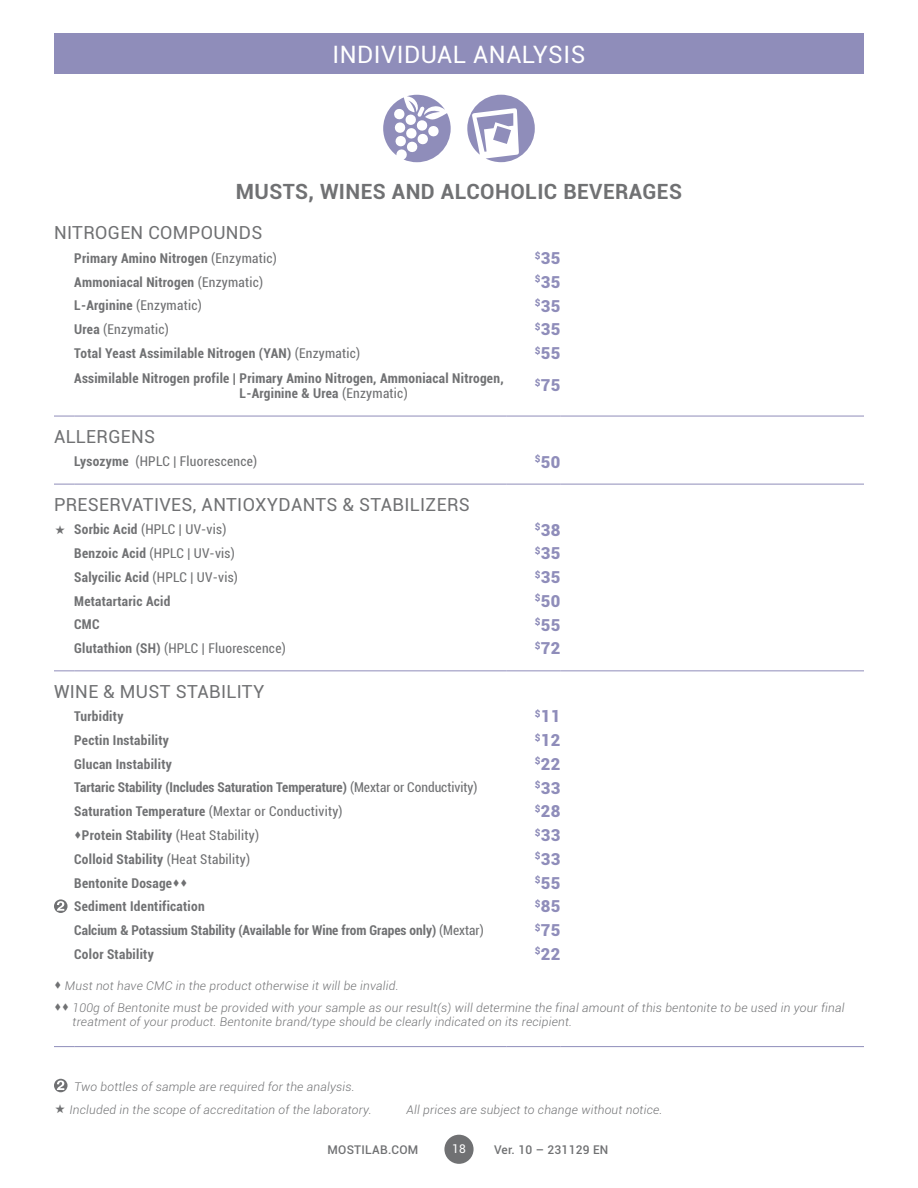
<style>
.page{position:relative;width:918px;height:1188px;background:#fff}
.page>*{position:absolute;margin:0;border:0;box-sizing:border-box;transform-origin:0 0}
.t1{font:24px "Roboto";color:#fff}
.t2{font:700 21px "Roboto";letter-spacing:.02em;color:#707173}
.t3{font:18px "Roboto";letter-spacing:.02em;color:#707173}
.t4{font:900 16.5px "Roboto";letter-spacing:.02em;color:#8f8dba}
.t5{font:700 condensed 13.5px/15px "Roboto";letter-spacing:.02em;color:#707173}
.t6{font:condensed 13.5px "Roboto";letter-spacing:.02em;color:#707173}
.t7{font:700 condensed 13.5px "Roboto";color:#707173}
.t8{font:italic 300 12px/23px "Roboto";letter-spacing:.02em;color:#707173}
.t9{font:500 12px "Roboto";letter-spacing:.02em;color:#707173}
.t10{font:12px "Roboto";color:#fff}
.s1{font-weight:400}
.s2{font-weight:700}
</style>
<div class="page">
<div style="left:444px;top:1135px;width:30px;height:29px;background:#707173;border-radius:50%"></div>
<div style="left:54px;top:34px;width:810px;height:40px;background:#8f8dba"></div>
<svg style="left:54px;top:1079px;width:14px;height:13px"></svg>
<svg style="left:54px;top:416px;width:20px;height:1px"></svg>
<hr style="left:74px;top:416px;width:432px;height:1px;background:#8f8dba">
<hr style="left:506px;top:416px;width:54px;height:1px;background:#8f8dba">
<hr style="left:560px;top:416px;width:304px;height:1px;background:#8f8dba">
<svg style="left:383px;top:95px;width:68px;height:67px"></svg>
<svg style="left:467px;top:95px;width:68px;height:67px"></svg>
<svg style="left:54px;top:484px;width:20px;height:1px"></svg>
<hr style="left:74px;top:484px;width:432px;height:1px;background:#8f8dba">
<hr style="left:506px;top:484px;width:54px;height:1px;background:#8f8dba">
<hr style="left:560px;top:484px;width:304px;height:1px;background:#8f8dba">
<svg style="left:54px;top:670px;width:20px;height:1px"></svg>
<hr style="left:74px;top:670px;width:432px;height:1px;background:#8f8dba">
<hr style="left:506px;top:670px;width:54px;height:1px;background:#8f8dba">
<hr style="left:560px;top:670px;width:304px;height:1px;background:#8f8dba">
<svg style="left:54px;top:1046px;width:20px;height:1px"></svg>
<hr style="left:74px;top:1046px;width:432px;height:1px;background:#8f8dba">
<hr style="left:506px;top:1046px;width:54px;height:1px;background:#8f8dba">
<hr style="left:560px;top:1046px;width:304px;height:1px;background:#8f8dba">
<svg style="left:54px;top:899px;width:14px;height:14px"></svg>
<h1 class="t1" style="left:333px;top:38px;width:104px">INDIVIDUAL</h1>
<h1 class="t1" style="left:473px;top:38px;width:30px">ANALYSIS</h1>
<h2 class="t2" style="left:236px;top:177px;width:171px">MUSTS, WINES AND</h2>
<h2 class="t2" style="left:441px;top:177px;width:241px">ALCOHOLIC BEVERAGES</h2>
<h3 class="t3" style="left:54px;top:220px;width:210px">NITROGEN COMPOUNDS</h3>
<p class="t5" style="left:74px;top:250px;width:204px">Primary Amino Nitrogen <span class="s1">(Enzymatic)</span></p>
<p class="t4" style="left:535px;top:246px;width:27px"><sup>$</sup>35</p>
<p class="t5" style="left:74px;top:274px;width:191px">Ammoniacal Nitrogen <span class="s1">(Enzymatic)</span></p>
<p class="t4" style="left:535px;top:270px;width:27px"><sup>$</sup>35</p>
<p class="t6" style="left:74px;top:296px;width:129px"><span class="s2">L-Arginine</span> (Enzymatic)</p>
<p class="t4" style="left:535px;top:294px;width:27px"><sup>$</sup>35</p>
<p class="t6" style="left:74px;top:320px;width:96px"><span class="s2">Urea</span> (Enzymatic)</p>
<p class="t4" style="left:535px;top:318px;width:27px"><sup>$</sup>35</p>
<p class="t5" style="left:74px;top:345px;width:288px">Total Yeast Assimilable Nitrogen (YAN) <span class="s1">(Enzymatic)</span></p>
<p class="t4" style="left:535px;top:342px;width:27px"><sup>$</sup>55</p>
<p class="t5" style="left:240px;top:370px;width:266px;text-indent:-165px">Assimilable Nitrogen profile | Primary Amino Nitrogen, Ammoniacal Nitrogen,<br>L-Arginine &amp; Urea <span class="s1">(Enzymatic)</span></p>
<p class="t4" style="left:535px;top:374px;width:27px"><sup>$</sup>75</p>
<h3 class="t3" style="left:54px;top:424px;width:103px">ALLERGENS</h3>
<p class="t6" style="left:74px;top:452px;width:185px"><span class="s2">Lysozyme</span> (HPLC | Fluorescence)</p>
<p class="t4" style="left:535px;top:450px;width:27px"><sup>$</sup>50</p>
<h3 class="t3" style="left:54px;top:492px;width:417px">PRESERVATIVES, ANTIOXYDANTS &amp; STABILIZERS</h3>
<p class="t6" style="left:74px;top:520px;width:154px"><span class="s2">Sorbic Acid</span> (HPLC | UV-vis)</p>
<p class="t4" style="left:535px;top:518px;width:27px"><sup>$</sup>38</p>
<p class="t6" style="left:74px;top:544px;width:162px"><span class="s2">Benzoic Acid</span> (HPLC | UV-vis)</p>
<p class="t4" style="left:535px;top:542px;width:27px"><sup>$</sup>35</p>
<p class="t5" style="left:74px;top:569px;width:165px">Salycilic Acid <span class="s1">(HPLC | UV-vis)</span></p>
<p class="t4" style="left:535px;top:566px;width:27px"><sup>$</sup>35</p>
<p class="t5" style="left:74px;top:593px;width:98px">Metatartaric Acid</p>
<p class="t4" style="left:535px;top:589px;width:27px"><sup>$</sup>50</p>
<p class="t5" style="left:74px;top:617px;width:26px">CMC</p>
<p class="t4" style="left:535px;top:613px;width:27px"><sup>$</sup>55</p>
<p class="t6" style="left:74px;top:639px;width:213px"><span class="s2">Glutathion (SH)</span> (HPLC | Fluorescence)</p>
<p class="t4" style="left:535px;top:637px;width:27px"><sup>$</sup>72</p>
<h3 class="t3" style="left:54px;top:678px;width:212px">WINE &amp; MUST STABILITY</h3>
<p class="t5" style="left:74px;top:708px;width:51px">Turbidity</p>
<p class="t4" style="left:535px;top:705px;width:27px"><sup>$</sup>11</p>
<p class="t5" style="left:74px;top:732px;width:96px">Pectin Instability</p>
<p class="t4" style="left:535px;top:729px;width:27px"><sup>$</sup>12</p>
<p class="t5" style="left:74px;top:756px;width:99px">Glucan Instability</p>
<p class="t4" style="left:535px;top:752px;width:27px"><sup>$</sup>22</p>
<p class="t7" style="left:74px;top:778px;width:405px">Tartaric Stability (Includes Saturation Temperature) <span class="s1">(Mextar or Conductivity)</span></p>
<p class="t4" style="left:535px;top:776px;width:27px"><sup>$</sup>33</p>
<p class="t6" style="left:74px;top:802px;width:270px"><span class="s2">Saturation Temperature</span> (Mextar or Conductivity)</p>
<p class="t4" style="left:535px;top:800px;width:27px"><sup>$</sup>28</p>
<p class="t5" style="left:74px;top:827px;width:186px">•Protein Stability <span class="s1">(Heat Stability)</span></p>
<p class="t4" style="left:535px;top:824px;width:27px"><sup>$</sup>33</p>
<p class="t5" style="left:74px;top:851px;width:177px">Colloid Stability <span class="s1">(Heat Stability)</span></p>
<p class="t4" style="left:535px;top:847px;width:27px"><sup>$</sup>33</p>
<p class="t5" style="left:74px;top:875px;width:115px">Bentonite Dosage••</p>
<p class="t4" style="left:535px;top:871px;width:27px"><sup>$</sup>55</p>
<p class="t5" style="left:74px;top:898px;width:132px">Sediment Identification</p>
<p class="t4" style="left:535px;top:895px;width:27px"><sup>$</sup>85</p>
<p class="t7" style="left:74px;top:921px;width:411px">Calcium &amp; Potassium Stability (Available for Wine from Grapes only) <span class="s1">(Mextar)</span></p>
<p class="t4" style="left:535px;top:919px;width:27px"><sup>$</sup>75</p>
<p class="t5" style="left:74px;top:946px;width:81px">Color Stability</p>
<p class="t4" style="left:535px;top:942px;width:27px"><sup>$</sup>22</p>
<p class="t8" style="left:54px;top:974px;width:346px">• Must not have CMC in the product otherwise it will be invalid.</p>
<p class="t8" style="left:73px;top:1000px;width:773px;line-height:14.4px;text-indent:-19px">•• 100g of Bentonite must be provided with your sample as our result(s) will determine the final amount of this bentonite to be used in your final treatment of your product. Bentonite brand/type should be clearly indicated on its recipient.</p>
<p class="t8" style="left:69px;top:1075px;width:304px;text-indent:5px">Two bottles of sample are required for the analysis.<br>Included in the scope of accreditation of the laboratory.</p>
<p class="t8" style="left:407px;top:1098px;width:257px">All prices are subject to change without notice.</p>
<p class="t9" style="left:328px;top:1142px;width:92px">MOSTILAB.COM</p>
<p class="t10" style="left:452px;top:1140px;width:15px">18</p>
<p class="t9" style="left:494px;top:1142px;width:116px">Ver. 10 – 231129 EN</p>
</div>
